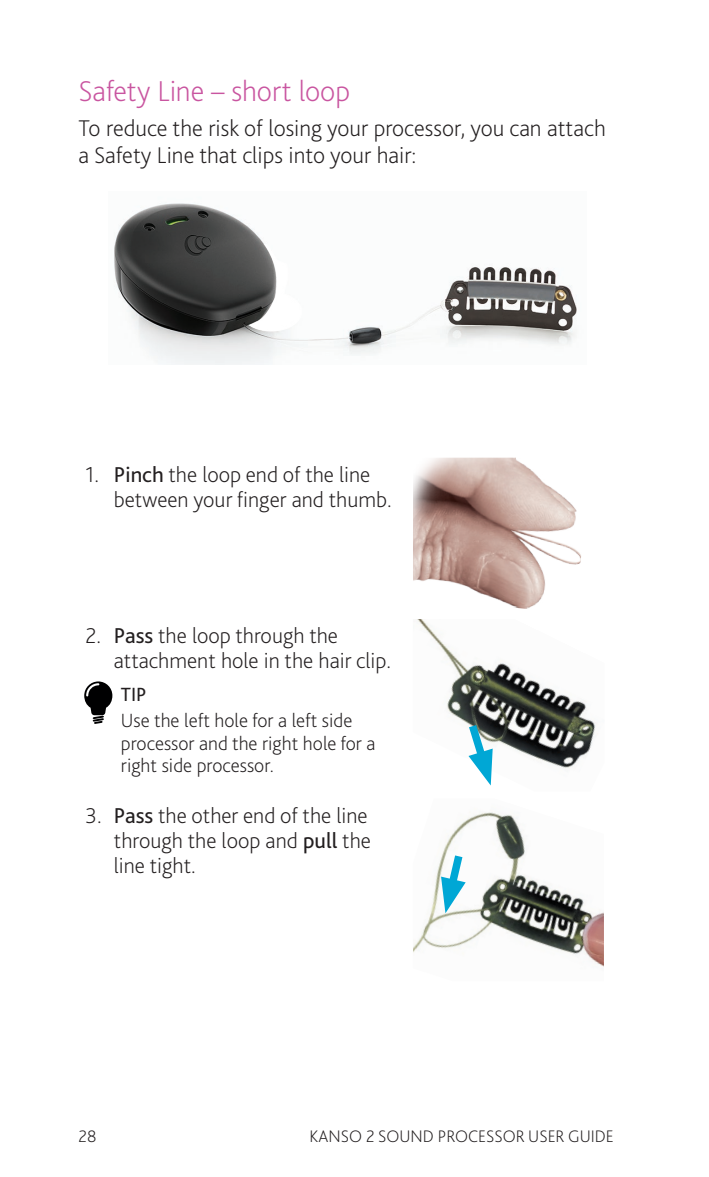
<style>
.page{position:relative;width:709px;height:1177px;background:#fff}
.page>*{position:absolute;margin:0;border:0;box-sizing:border-box;transform-origin:0 0}
.Heading_3_pink{font:200 30px "Bliss Pro";color:#c955a0}
.Body_Copy{font:200 23.75px/27.5px "Bliss Pro";color:#231f20}
.Body_Copy_-_steps{font:200 22.5px/25px "Bliss Pro";color:#231f20}
.Note-Tip-Caution-War{font:200 20px/22.5px "Bliss Pro";color:#231f20}
.Note-Tip-Caution-War-2{font:20px "Bliss Pro";color:#231f20}
.t1{font:200 17.5px "Bliss Pro";color:#231f20}
.s1{font-weight:400}
</style>
<div class="page">
<img style="left:413px;top:457px;width:168px;height:152px">
<img style="left:417px;top:619px;width:179px;height:167px">
<svg style="left:463px;top:716px;width:31px;height:69px"></svg>
<img style="left:413px;top:812px;width:191px;height:155px">
<svg style="left:441px;top:847px;width:27px;height:66px"></svg>
<img style="left:114px;top:203px;width:463px;height:161px">
<svg style="left:84px;top:681px;width:28px;height:43px"></svg>
<p class="Heading_3_pink" style="left:78px;top:73px;width:273px">Safety Line – short loop</p>
<p class="Body_Copy" style="left:78px;top:114px;width:529px">To reduce the risk of losing your processor, you can attach a Safety Line that clips into your hair:</p>
<p class="Body_Copy_-_steps" style="left:114px;top:461px;width:279px;text-indent:-28px">1. <span class="s1">Pinch</span> the loop end of the line between your finger and thumb.</p>
<p class="Body_Copy_-_steps" style="left:114px;top:622px;width:279px;text-indent:-28px">2. <span class="s1">Pass</span> the loop through the attachment hole in the hair clip.</p>
<p class="Note-Tip-Caution-War-2" style="left:121px;top:682px;width:27px">TIP</p>
<p class="Note-Tip-Caution-War" style="left:121px;top:709px;width:256px">Use the left hole for a left side processor and the right hole for a right side processor.</p>
<p class="Body_Copy_-_steps" style="left:114px;top:802px;width:258px;text-indent:-28px">3. <span class="s1">Pass</span> the other end of the line through the loop and <span class="s1">pull</span> the line tight.</p>
<p class="t1" style="left:78px;top:1125px;width:19px">28</p>
<p class="t1" style="left:309px;top:1125px;width:306px">KANSO 2 SOUND PROCESSOR USER GUI DE</p>
</div>
